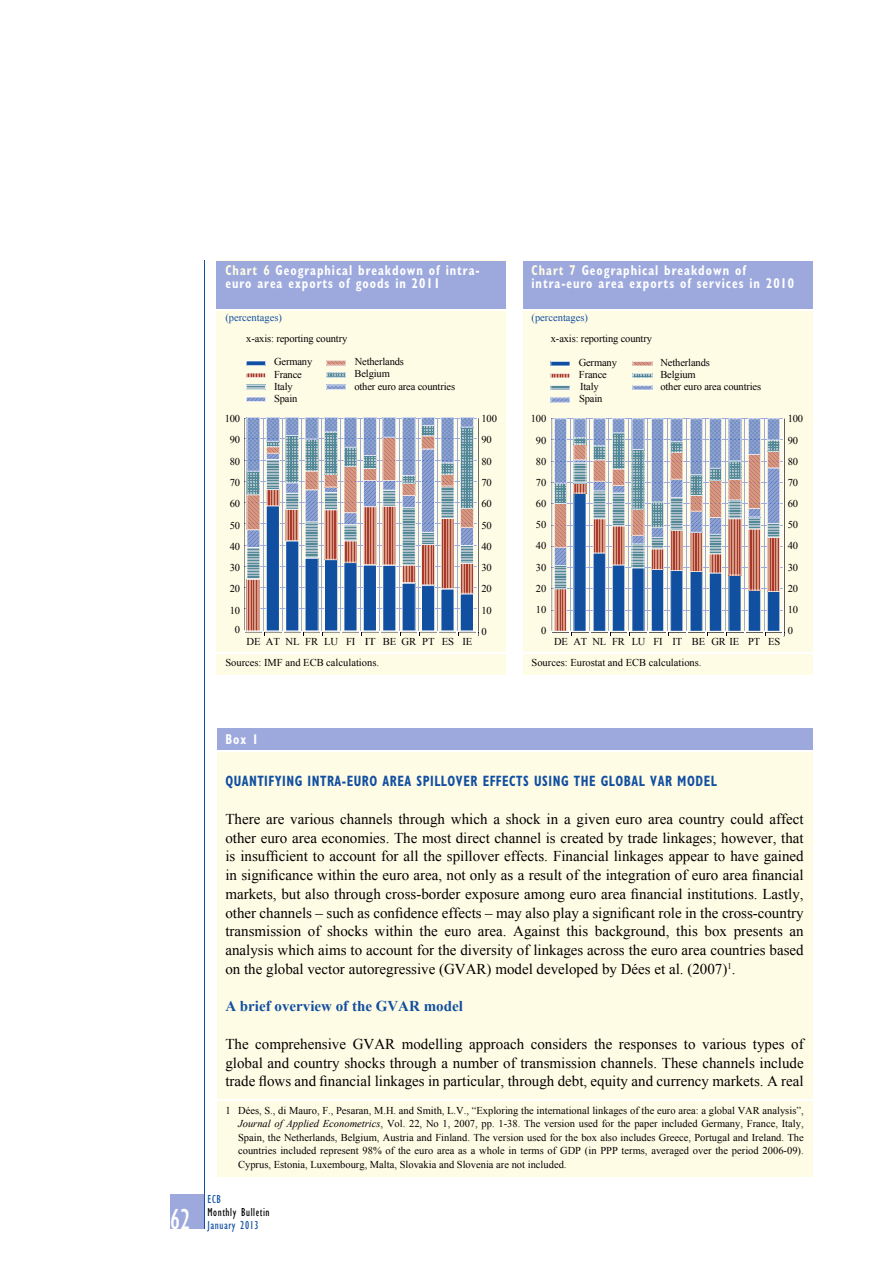
<style>
.page{position:relative;width:893px;height:1263px;background:#fff}
.page>*{position:absolute;margin:0;border:0;box-sizing:border-box;transform-origin:0 0}
.t1{font:condensed 30px "Gill Sans Myriad";color:#fff;scale:.95 1}
.t2{font:15px/18.8px "Times New Roman WGL";color:#000;text-align:justify}
.t3{font:700 condensed 15px "Gill Sans Myriad";letter-spacing:.04em;color:#114fa0;scale:.85 1}
.t4{font:700 15px "Times New Roman WGL";color:#114fa0}
.t5{font:700 condensed 14.25px/13.5px "Gill Sans Myriad";letter-spacing:.08em;color:#fff;scale:.85 1}
.t6{font:condensed 12px "Gill Sans Myriad";letter-spacing:.05em;color:#000;scale:.95 1}
.t7{font:condensed 12px "Gill Sans Myriad";letter-spacing:.05em;color:#114fa0;scale:.95 1}
.t8{font:10.5px/12px "Times New Roman WGL";letter-spacing:-.015em;color:#000}
.t9{font:10.5px "Times New Roman WGL";color:#114fa0}
.s1{color:#fffce6}
.s2{font-style:italic}
</style>
<div class="page">
<div style="left:170px;top:1195px;width:34px;height:34px;background:#9da9dc"></div>
<hr style="left:204px;top:261px;width:1px;height:968px;background:#114fa0">
<div style="left:217px;top:261px;width:289px;height:414px;background:#fffce6"></div>
<div style="left:217px;top:261px;width:289px;height:49px;background:#9da9dc"></div>
<hr style="left:217px;top:309px;width:289px;height:1px;background:#fff">
<hr style="left:217px;top:652px;width:289px;height:2px;background:#fff">
<svg style="left:243px;top:417px;width:236px;height:219px"></svg>
<svg style="left:246px;top:361px;width:20px;height:5px"></svg>
<svg style="left:246px;top:373px;width:20px;height:5px"></svg>
<svg style="left:246px;top:385px;width:20px;height:5px"></svg>
<svg style="left:246px;top:397px;width:20px;height:5px"></svg>
<svg style="left:326px;top:360px;width:20px;height:5px"></svg>
<svg style="left:326px;top:372px;width:20px;height:6px"></svg>
<svg style="left:326px;top:385px;width:20px;height:5px"></svg>
<div style="left:523px;top:261px;width:289px;height:413px;background:#fffce6"></div>
<div style="left:523px;top:261px;width:289px;height:49px;background:#9da9dc"></div>
<hr style="left:523px;top:309px;width:289px;height:1px;background:#fff">
<hr style="left:523px;top:652px;width:289px;height:1px;background:#fff">
<svg style="left:550px;top:418px;width:235px;height:218px"></svg>
<svg style="left:550px;top:361px;width:20px;height:5px"></svg>
<svg style="left:550px;top:373px;width:20px;height:5px"></svg>
<svg style="left:550px;top:385px;width:20px;height:5px"></svg>
<svg style="left:550px;top:397px;width:20px;height:6px"></svg>
<svg style="left:632px;top:361px;width:20px;height:5px"></svg>
<svg style="left:632px;top:373px;width:20px;height:5px"></svg>
<svg style="left:632px;top:385px;width:20px;height:5px"></svg>
<div style="left:217px;top:730px;width:595px;height:446px;background:#fffce6"></div>
<div style="left:217px;top:729px;width:595px;height:21px;background:#9da9dc"></div>
<hr style="left:217px;top:750px;width:595px;height:1px;background:#fff">
<hr style="left:217px;top:1099px;width:595px;height:2px;background:#fff">
<p class="t5" style="left:225px;top:263px;width:301px"><span class="s1">Chart 6</span> Geographical breakdown of intra&shy;euro area exports of goods in 2011</p>
<p class="t9" style="left:225px;top:310px;width:58px">(percentages)</p>
<p class="t5" style="left:531px;top:263px;width:310px"><span class="s1">Chart 7</span> Geographical breakdown of intra-euro area exports of services in 2010</p>
<p class="t9" style="left:531px;top:310px;width:58px">(percentages)</p>
<p class="t8" style="left:246px;top:332px;width:103px">x-axis: reporting country</p>
<p class="t8" style="left:551px;top:332px;width:103px">x-axis: reporting country</p>
<p class="t8" style="left:274px;top:355px;width:40px">Germany</p>
<p class="t8" style="left:355px;top:355px;width:51px">Netherlands</p>
<p class="t8" style="left:274px;top:368px;width:29px">France<br>Italy</p>
<p class="t8" style="left:355px;top:368px;width:37px">Belgium</p>
<p class="t8" style="left:354px;top:380px;width:102px">other euro area countries</p>
<p class="t8" style="left:274px;top:393px;width:25px">Spain</p>
<p class="t8" style="left:579px;top:357px;width:40px">Germany<br>France<br>Italy<br>Spain</p>
<p class="t8" style="left:660px;top:357px;width:102px">Netherlands<br>Belgium<br>other euro area countries</p>
<p class="t8" style="left:225px;top:412px;width:17px">100</p>
<p class="t8" style="left:481px;top:412px;width:17px">100</p>
<p class="t8" style="left:531px;top:413px;width:17px">100</p>
<p class="t8" style="left:788px;top:413px;width:17px">100</p>
<p class="t8" style="left:230px;top:434px;width:12px">90</p>
<p class="t8" style="left:481px;top:434px;width:12px">90</p>
<p class="t8" style="left:536px;top:434px;width:12px">90</p>
<p class="t8" style="left:788px;top:434px;width:12px">90</p>
<p class="t8" style="left:230px;top:455px;width:12px">80</p>
<p class="t8" style="left:481px;top:455px;width:12px">80</p>
<p class="t8" style="left:536px;top:455px;width:12px">80</p>
<p class="t8" style="left:788px;top:455px;width:12px">80</p>
<p class="t8" style="left:230px;top:476px;width:12px">70</p>
<p class="t8" style="left:481px;top:476px;width:12px">70</p>
<p class="t8" style="left:536px;top:476px;width:12px">70</p>
<p class="t8" style="left:788px;top:476px;width:12px">70</p>
<p class="t8" style="left:230px;top:498px;width:12px">60</p>
<p class="t8" style="left:481px;top:498px;width:12px">60</p>
<p class="t8" style="left:536px;top:497px;width:12px">60</p>
<p class="t8" style="left:788px;top:497px;width:12px">60</p>
<p class="t8" style="left:230px;top:519px;width:12px">50</p>
<p class="t8" style="left:481px;top:519px;width:12px">50</p>
<p class="t8" style="left:536px;top:519px;width:12px">50</p>
<p class="t8" style="left:788px;top:519px;width:12px">50</p>
<p class="t8" style="left:230px;top:540px;width:12px">40</p>
<p class="t8" style="left:481px;top:540px;width:12px">40</p>
<p class="t8" style="left:536px;top:540px;width:12px">40</p>
<p class="t8" style="left:788px;top:540px;width:12px">40</p>
<p class="t8" style="left:230px;top:561px;width:12px">30</p>
<p class="t8" style="left:481px;top:561px;width:12px">30</p>
<p class="t8" style="left:536px;top:561px;width:12px">30</p>
<p class="t8" style="left:788px;top:561px;width:12px">30</p>
<p class="t8" style="left:230px;top:583px;width:12px">20</p>
<p class="t8" style="left:481px;top:583px;width:12px">20</p>
<p class="t8" style="left:536px;top:582px;width:12px">20</p>
<p class="t8" style="left:788px;top:582px;width:12px">20</p>
<p class="t8" style="left:230px;top:604px;width:12px">10</p>
<p class="t8" style="left:481px;top:604px;width:12px">10</p>
<p class="t8" style="left:536px;top:603px;width:12px">10</p>
<p class="t8" style="left:788px;top:603px;width:12px">10</p>
<p class="t8" style="left:235px;top:624px;width:7px">0</p>
<p class="t8" style="left:481px;top:625px;width:7px">0</p>
<p class="t8" style="left:541px;top:624px;width:7px">0</p>
<p class="t8" style="left:788px;top:624px;width:7px">0</p>
<p class="t8" style="left:246px;top:635px;width:131px">DE AT NL FR LU FI IT</p>
<p class="t8" style="left:402px;top:635px;width:72px">GR PT ES IE</p>
<p class="t8" style="left:383px;top:635px;width:15px">BE</p>
<p class="t8" style="left:554px;top:635px;width:228px">DE AT NL FR LU FI IT BE GR IE PT ES</p>
<p class="t8" style="left:225px;top:656px;width:155px">Sources: IMF and ECB calculations.</p>
<p class="t8" style="left:531px;top:656px;width:172px">Sources: Eurostat and ECB calculations.</p>
<h1 class="t1" style="left:170px;top:1201px;width:23px">62</h1>
<p class="t5" style="left:225px;top:733px;width:41px">box 1</p>
<p class="t3" style="left:225px;top:772px;width:580px">quantiFyinG intra-euro area SPilloVer eFFeCtS uSinG the Global Var model</p>
<p class="t2" style="left:225px;top:809px;width:580px">There are various channels through which a shock in a given euro area country could affect other euro area economies. The most direct channel is created by trade linkages; however, that is insufficient to account for all the spillover effects. Financial linkages appear to have gained in significance within the euro area, not only as a result of the integration of euro area financial markets, but also through cross-border exposure among euro area financial institutions. Lastly, other channels – such as confidence effects – may also play a significant role in the cross-country transmission of shocks within the euro area. Against this background, this box presents an analysis which aims to account for the diversity of linkages across the euro area countries based on the global vector autoregressive (GVAR) model developed by Dées et al. (2007)<sup>1</sup>.</p>
<p class="t4" style="left:225px;top:996px;width:239px">A brief overview of the GVAR model</p>
<p class="t2" style="left:225px;top:1034px;width:580px">The comprehensive GVAR modelling approach considers the responses to various types of global and country shocks through a number of transmission channels. These channels include trade flows and financial linkages in particular, through debt, equity and currency markets. A real</p>
<p class="t8" style="left:238px;top:1103px;width:567px;line-height:13.5px;text-align:justify;text-indent:-13px">1 Dées, S., di Mauro, F., Pesaran, M.H. and Smith, L.V., “Exploring the international linkages of the euro area: a global VAR analysis”, <span class="s2">Journal of Applied Econometrics</span>, Vol. 22, No 1, 2007, pp. 1-38. The version used for the paper included Germany, France, Italy, Spain, the Netherlands, Belgium, Austria and Finland. The version used for the box also includes Greece, Portugal and Ireland. The countries included represent 98% of the euro area as a whole in terms of GDP (in PPP terms, averaged over the period 2006-09).<br>Cyprus, Estonia, Luxembourg, Malta, Slovakia and Slovenia are not included.</p>
<p class="t7" style="left:207px;top:1191px;width:16px">ECB</p>
<p class="t6" style="left:207px;top:1205px;width:67px">Monthly Bulletin</p>
<p class="t7" style="left:207px;top:1218px;width:55px">January 2013</p>
</div>
